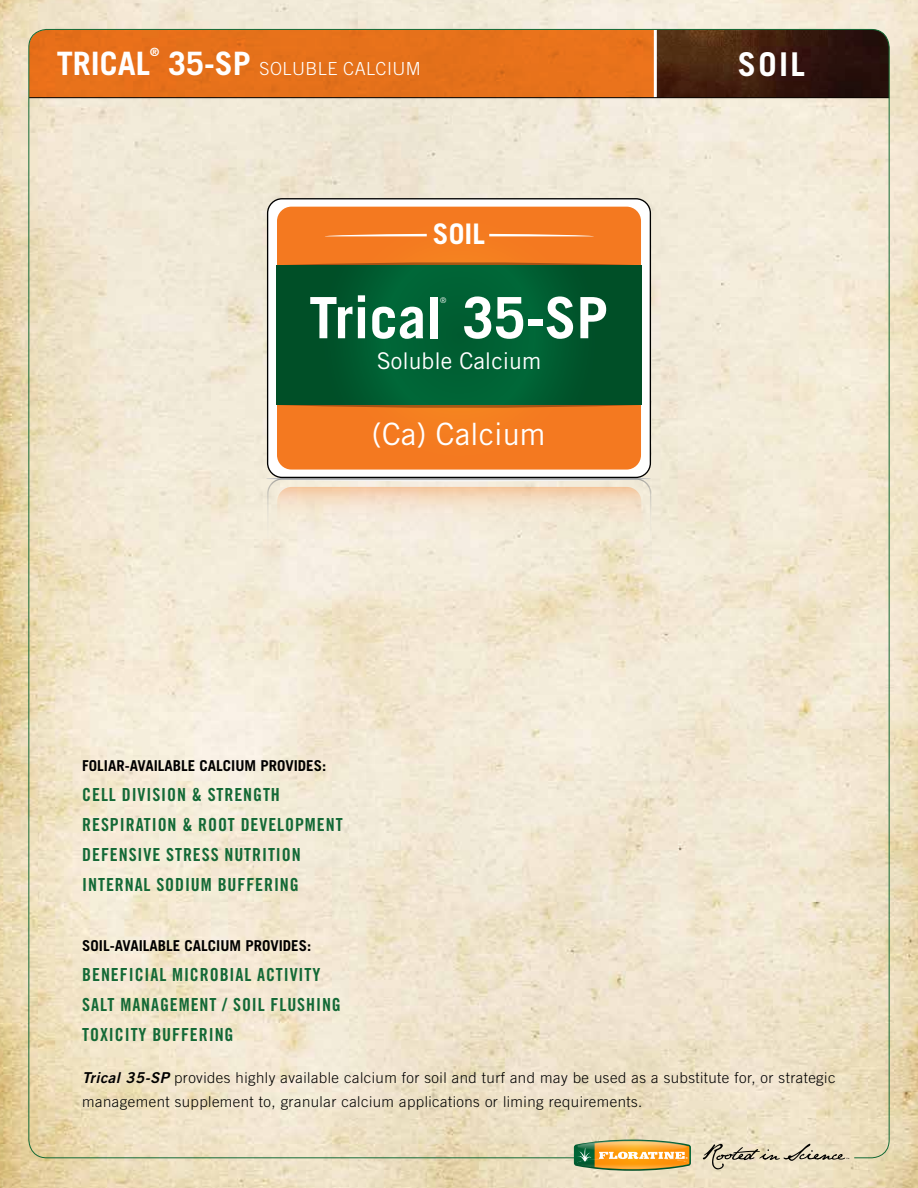
<style>
.page{position:relative;width:918px;height:1188px;background:#fff}
.page>*{position:absolute;margin:0;border:0;box-sizing:border-box;transform-origin:0 0}
.t1{font:700 57.15px "Trade Gothic";color:#fff}
.t2{font:700 32.85px "Trade Gothic LT Std";color:#fff}
.t3{font:700 32.25px "Trade Gothic LT Std";color:#fff}
.t4{font:30.75px "Trade Gothic";color:#fff}
.t5{font:700 28.35px "Trade Gothic";color:#fff}
.t6{font:23.1px "Trade Gothic";color:#fff}
.t7{font:18px/30px "Trade Gothic LT Std Bd Cn 20";letter-spacing:.05em;color:#136936}
.t8{font:300 18px "Trade Gothic LT Std";letter-spacing:.025em;color:#fff}
.t9{font:300 15px/24px "Trade Gothic LT Std";letter-spacing:.03em;color:#000}
.t10{font:700 15px "Trade Gothic LT Std";color:#000}
.t11{font:700 11.4px "Trade Gothic LT Std";color:#fff}
.t12{font:300 7.8px "Trade Gothic";color:#fff}
.s1{font-weight:700;font-size:32.25px}
.s2{font-family:"Trade Gothic LT Std Bd 2 Obl";font-weight:400}
</style>
<div class="page">
<img style="left:0;top:0;width:918px;height:1188px">
<svg style="left:703px;top:1144px;width:146px;height:25px;background:#cec4ab"></svg>
<div style="left:29px;top:30px;width:625px;height:67px;background:#e6711b"></div>
<svg style="left:657px;top:29px;width:232px;height:68px;background:#3b1d0f"></svg>
<hr style="left:654px;top:29px;width:3px;height:69px;background:#fff">
<hr style="left:29px;top:97px;width:860px;height:1px;background:#000">
<svg style="left:266px;top:476px;width:385px;height:5px"></svg>
<svg style="left:267px;top:478px;width:384px;height:280px;background:#ede5d5"></svg>
<svg style="left:277px;top:487px;width:364px;height:263px;background:#f2e7d2"></svg>
<div style="left:268px;top:199px;width:382px;height:278px;background:#fff;border-radius:14px"></div>
<div style="left:267px;top:198px;width:384px;height:280px;border:1px solid #000;border-radius:14px"></div>
<div style="left:277px;top:207px;width:364px;height:263px;background:#f47920"></div>
<svg style="left:489px;top:234px;width:105px;height:2px"></svg>
<svg style="left:325px;top:234px;width:102px;height:2px"></svg>
<svg style="left:277px;top:262px;width:364px;height:146px;background:#a8621c"></svg>
<div style="left:277px;top:265px;width:364px;height:139px;background:linear-gradient(to right,#005a2f,#005a2f)"></div>
<img style="left:566px;top:1128px;width:133px;height:17px">
<img style="left:565px;top:1145px;width:134px;height:35px">
<svg style="left:574px;top:1140px;width:117px;height:31px;background:#c9a755"></svg>
<h3 class="t3" style="left:57px;top:44px;width:95px">TRICAL</h3>
<p class="t11" style="left:150px;top:45px;width:11px">®</p>
<p class="t8" style="left:168px;top:58px;width:254px"><span class="s1">35-SP</span> SOLUBLE CALCIUM</p>
<h3 class="t5" style="left:433px;top:217px;width:54px">SOIL</h3>
<h1 class="t1" style="left:309px;top:283px;width:301px">Trical 35-SP</h1>
<p class="t12" style="left:440px;top:296px;width:8px">®</p>
<p class="t6" style="left:377px;top:347px;width:166px">Soluble Calcium</p>
<h3 class="t4" style="left:372px;top:415px;width:175px">(Ca) Calcium</h3>
<p class="t10" style="left:82px;top:756px;width:245px">FOLIAR-AVAILABLE CALCIUM PROVIDES:</p>
<p class="t7" style="left:82px;top:779px;width:262px">CELL DIVISION &amp; STRENGTH<br>RESPIRATION &amp; ROOT DEVELOPMENT<br>DEFENSIVE STRESS NUTRITION<br>INTERNAL SODIUM BUFFERING</p>
<h2 class="t2" style="left:738px;top:45px;width:69px">SOIL</h2>
<p class="t10" style="left:82px;top:936px;width:230px">SOIL-AVAILABLE CALCIUM PROVIDES:</p>
<p class="t7" style="left:82px;top:959px;width:260px">BENEFICIAL MICROBIAL ACTIVITY<br>SALT MANAGEMENT / SOIL FLUSHING<br>TOXICITY BUFFERING</p>
<p class="t9" style="left:82px;top:1065px;width:755px"><span class="s2">Trical 35-SP</span> provides highly available calcium for soil and turf and may be used as a substitute for, or strategic management supplement to, granular calcium applications or liming requirements.</p>
</div>
